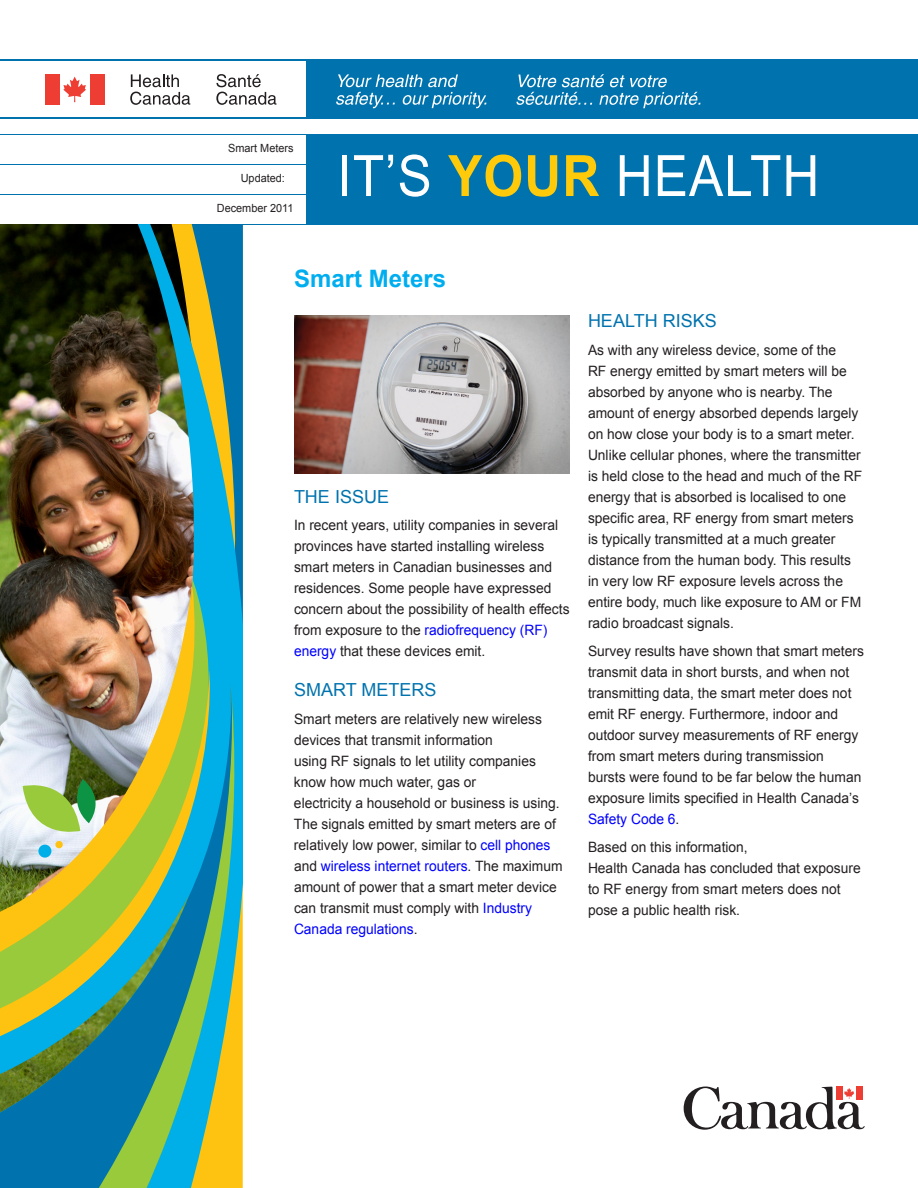
<style>
.page{position:relative;width:918px;height:1188px;background:#fff}
.page>*{position:absolute;margin:0;border:0;box-sizing:border-box;transform-origin:0 0}
.t1{font:57px "Arial";letter-spacing:.02em;color:#fff;scale:.9 1}
.t2{font:700 24px "Arial";color:#00aeef}
.Subheads{font:18px "Arial";color:#0073ae}
.body_copy{font:14.25px/21px "Arial";color:#231f20}
.t3{font:11.25px "Arial";color:#231f20}
.t4{font:11.25px "Arial";color:#231f20}
.s1{font-weight:700;color:#feca0a}
.s2{color:#00f}
.s3{font-style:inherit}
</style>
<div class="page">
<hr style="left:0;top:60px;width:307px;height:1px;background:#0073ae">
<hr style="left:0;top:118px;width:307px;height:1px;background:#0073ae">
<div style="left:306px;top:60px;width:612px;height:59px;background:#0073ae"></div>
<div style="left:45px;top:74px;width:15px;height:30px;background:#ee3e34"></div>
<svg style="left:63px;top:77px;width:23px;height:25px"></svg>
<div style="left:90px;top:74px;width:15px;height:30px;background:#ee3e34"></div>
<svg style="left:130px;top:74px;width:60px;height:31px"></svg>
<svg style="left:216px;top:74px;width:60px;height:31px"></svg>
<svg style="left:683px;top:1086px;width:182px;height:44px"></svg>
<div style="left:306px;top:134px;width:612px;height:91px;background:#0073ae"></div>
<hr style="left:0;top:134px;width:306px;height:1px;background:#0073ae">
<hr style="left:0;top:164px;width:306px;height:1px;background:#0073ae">
<hr style="left:0;top:194px;width:306px;height:1px;background:#0073ae">
<hr style="left:0;top:224px;width:306px;height:1px;background:#0073ae">
<svg style="left:336px;top:74px;width:150px;height:34px"></svg>
<svg style="left:516px;top:74px;width:185px;height:34px"></svg>
<img style="left:294px;top:315px;width:276px;height:158px">
<img style="left:0;top:224px;width:243px;height:458px">
<svg style="left:0;top:580px;width:235px;height:102px;background:#1a7894"></svg>
<svg style="left:0;top:1042px;width:90px;height:146px;background:#137895"></svg>
<svg style="left:0;top:670px;width:228px;height:372px;background:#84ba65"></svg>
<svg style="left:90px;top:682px;width:153px;height:506px;background:#4ca48a"></svg>
<img style="left:0;top:586px;width:220px;height:373px">
<p class="t3" style="left:228px;top:142px;width:67px">Smart Meters</p>
<p class="t4" style="left:241px;top:171px;width:46px">Updated:</p>
<p class="t3" style="left:217px;top:201px;width:78px">December 2011</p>
<h1 class="t1" style="left:338px;top:144px;width:537px">IT’S <span class="s1">YOUR</span> HEALTH</h1>
<p class="t2" style="left:294px;top:266px;width:154px">Smart Meters</p>
<p class="Subheads" style="left:294px;top:486px;width:97px">THE ISSUE</p>
<p class="body_copy" style="left:294px;top:515px;width:277px">In recent years, utility companies in several provinces have started installing wireless smart meters in Canadian businesses and residences. Some people have expressed concern about the possibility of health effects from exposure to the <span class="s2">radiofrequency (RF) energy</span> that these devices emit.</p>
<p class="Subheads" style="left:294px;top:680px;width:144px">SMART METERS</p>
<p class="body_copy" style="left:294px;top:708px;width:270px">Smart meters are relatively new wireless devices that transmit <span class="s3">information<br>using</span> RF <span class="s3">signals</span> to let utility <span class="s3">companies </span>know how much water, gas or<br>electricity a household or business is using.<br>The signals emitted by smart meters are of relatively low power, similar to <span class="s2">cell phones </span>and <span class="s2">wireless internet routers</span>. The maximum amount of power that a smart meter device can transmit must comply with <span class="s2">Industry Canada regulations</span>.</p>
<p class="Subheads" style="left:588px;top:311px;width:130px">HEALTH RISKS</p>
<p class="body_copy" style="left:588px;top:339px;width:276px">As with any wireless device, some of the<br>RF energy emitted by smart meters will be absorbed by anyone who is nearby. The amount of energy absorbed depends largely on how close your body is to a smart meter.<br>Unlike cellular phones, where the transmitter is held close to the head and much of the RF energy that is absorbed is localised to one specific area, RF energy from smart meters is typically transmitted at a much greater distance from the human body. This results in very low RF exposure levels across the entire body, much like exposure to AM or FM radio broadcast signals.</p>
<p class="body_copy" style="left:588px;top:640px;width:277px">Survey results have shown that smart meters transmit data in short bursts, and when not transmitting data, the smart meter does not emit RF energy. Furthermore, indoor and outdoor survey measurements of RF energy from smart meters during transmission bursts were found to be far below the human exposure limits specified in Health Canada’s <span class="s2">Safety Code 6</span>.</p>
<p class="body_copy" style="left:588px;top:836px;width:274px">Based on this information,<br>Health Canada has concluded that exposure to RF energy from smart meters does not pose a public health risk.</p>
</div>
